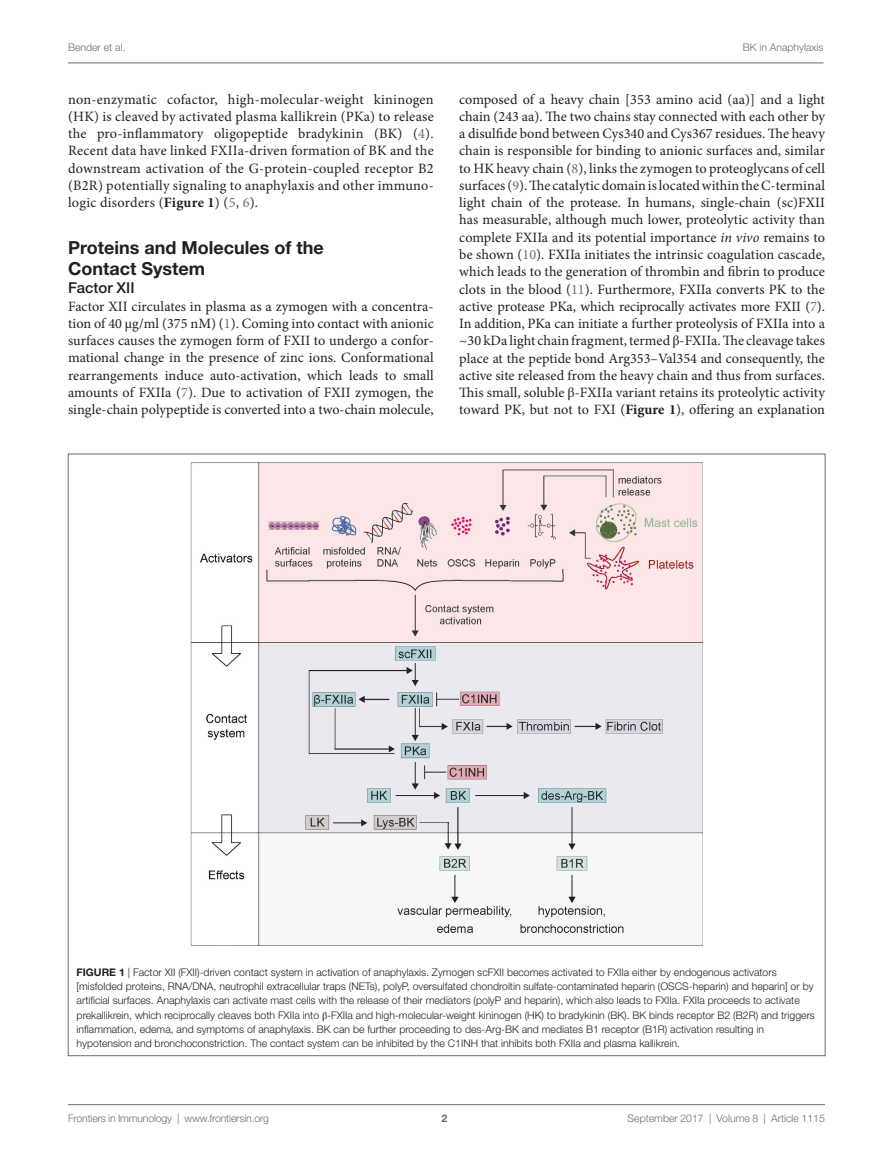
<style>
.page{position:relative;width:893px;height:1170px;background:#fff}
.page>*{position:absolute;margin:0;border:0;box-sizing:border-box;transform-origin:0 0}
.t1{font:700 18px/21px "Helvetica Neue LT Std";color:#231f20}
.t2{font:500 15px "Helvetica Neue LT Std";color:#231f20}
.t3{font:14.25px/17.2px "Minion Pro";letter-spacing:.005em;color:#231f20;text-align:justify}
.t4{font:300 10.5px/14.2px "Helvetica Neue LT Std";color:#231f20}
.t5{font:300 10.5px "Helvetica Neue LT Std";color:#6c6d70}
.t6{font:700 10.5px "Helvetica Neue LT Std";color:#6c6d70}
.s1{color:#6c6d70}
.s2{font-weight:700}
.s3{font-style:italic}
.s4{font-family:"STIX General"}
.s5{font-family:"STIX General";font-weight:400}
</style>
<div class="page">
<img style="left:190px;top:462px;width:513px;height:483px">
<hr style="left:68px;top:63px;width:756px;height:1px;background:#6c6d70">
<hr style="left:68px;top:1104px;width:757px;height:1px;background:#6c6d70">
<p class="t5" style="left:68px;top:41px;width:59px">Bender et al.</p>
<p class="t5" style="left:743px;top:41px;width:82px">BK in Anaphylaxis</p>
<p class="t3" style="left:68px;top:90px;width:367px">non-enzymatic cofactor, high-molecular-weight kininogen (HK) is cleaved by activated plasma kallikrein (PKa) to release the pro-inflammatory oligopeptide bradykinin (BK) (<span class="s1">4</span>).<br>Recent data have linked FXIIa-driven formation of BK and the downstream activation of the G-protein-coupled receptor B2 (B2R) potentially signaling to anaphylaxis and other immuno&shy;logic disorders (<span class="s2">Figure 1</span>) (<span class="s1">5</span>, <span class="s1">6</span>).</p>
<p class="t1" style="left:68px;top:237px;width:257px">Proteins and Molecules of the<br>Contact System</p>
<p class="t2" style="left:68px;top:279px;width:68px">Factor XII</p>
<p class="t3" style="left:68px;top:297px;width:367px">Factor XII circulates in plasma as a zymogen with a concentra&shy;tion of 40 µg/ml (375 nM) (<span class="s1">1</span>). Coming into contact with anionic surfaces causes the zymogen form of FXII to undergo a confor&shy;mational change in the presence of zinc ions. Conformational rearrangements induce auto-activation, which leads to small amounts of FXIIa (<span class="s1">7</span>). Due to activation of FXII zymogen, the single-chain polypeptide is converted into a two-chain molecule,</p>
<p class="t3" style="left:459px;top:90px;width:367px">composed of a heavy chain [353 amino acid (aa)] and a light chain (243 aa). The two chains stay connected with each other by a disulfide bond between Cys340 and Cys367 residues. The heavy chain is responsible for binding to anionic surfaces and, similar to HK heavy chain (<span class="s1">8</span>), links the zymogen to proteoglycans of cell surfaces (<span class="s1">9</span>). The catalytic domain is located within the C-terminal light chain of the protease. In humans, single-chain (sc)FXII has measurable, although much lower, proteolytic activity than complete FXIIa and its potential importance <span class="s3">in vivo</span> remains to be shown (<span class="s1">10</span>). FXIIa initiates the intrinsic coagulation cascade, which leads to the generation of thrombin and fibrin to produce clots in the blood (<span class="s1">11</span>). Furthermore, FXIIa converts PK to the active protease PKa, which reciprocally activates more FXII (<span class="s1">7</span>).<br>In addition, PKa can initiate a further proteolysis of FXIIa into a ~30 kDa light chain fragment, termed <span class="s4">β</span>-FXIIa. The cleavage takes place at the peptide bond Arg353–Val354 and consequently, the active site released from the heavy chain and thus from surfaces.<br>This small, soluble <span class="s4">β</span>-FXIIa variant retains its proteolytic activity toward PK, but not to FXI (<span class="s2">Figure 1</span>), offering an explanation</p>
<p class="t4" style="left:77px;top:964px;width:740px"><span class="s2">FIGURE 1</span> | Factor XII (FXII)-driven contact system in activation of anaphylaxis. Zymogen scFXII becomes activated to FXIIa either by endogenous activators [misfolded proteins, RNA/DNA, neutrophil extracellular traps (NETs), polyP, oversulfated chondroitin sulfate-contaminated heparin (OSCS-heparin) and heparin] or by artificial surfaces. Anaphylaxis can activate mast cells with the release of their mediators (polyP and heparin), which also leads to FXIIa. FXIIa proceeds to activate prekallikrein, which reciprocally cleaves both FXIIa into <span class="s5">β</span>-FXIIa and high-molecular-weight kininogen (HK) to bradykinin (BK). BK binds receptor B2 (B2R) and triggers inflammation, edema, and symptoms of anaphylaxis. BK can be further proceeding to des-Arg-BK and mediates B1 receptor (B1R) activation resulting in hypotension and bronchoconstriction. The contact system can be inhibited by the C1INH that inhibits both FXIIa and plasma kallikrein.</p>
<p class="t5" style="left:68px;top:1111px;width:203px">Frontiers in Immunology | www.frontiersin.org</p>
<p class="t5" style="left:628px;top:1111px;width:199px">September 2017 | Volume 8 | Article 1115</p>
<p class="t6" style="left:441px;top:1111px;width:7px">2</p>
</div>
